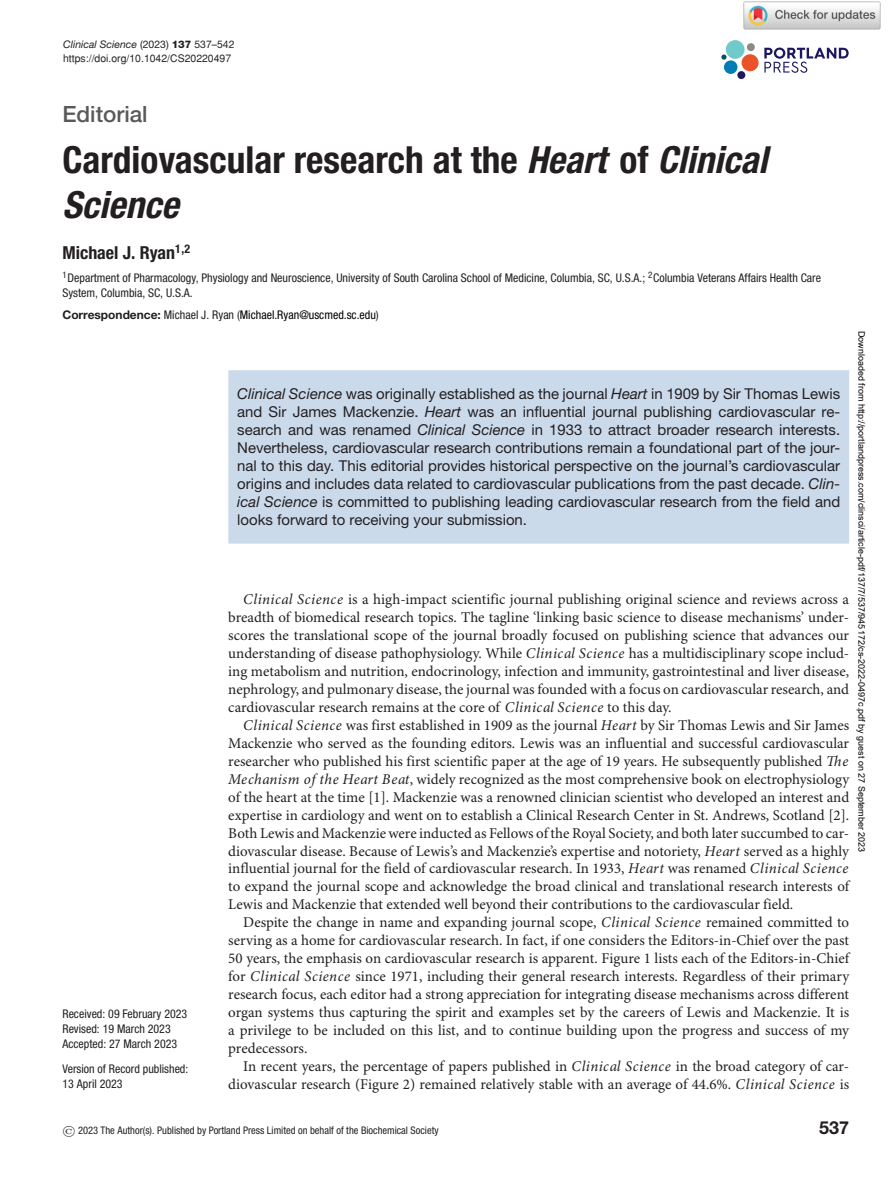
<style>
.page{position:relative;width:893px;height:1183px;background:#fff}
.page>*{position:absolute;margin:0;border:0;box-sizing:border-box;transform-origin:0 0}
.t1{font:700 condensed 37.35px/44.8px "Helvetica Neue LT Std";color:#231f20}
.t2{font:500 22.35px "Helvetica Neue LT Std";color:#58595b}
.t3{font:700 condensed 18px "Helvetica Neue LT Std";color:#231f20}
.t4{font:700 18px "Helvetica Neue LT Std";color:#231f20}
.t5{font:15px/18px "Minion Pro";color:#231f20;text-align:justify}
.t6{font:15px/18px "Helvetica Neue LT Std";color:#231f20;text-align:justify}
.t7{font:condensed 12px/15px "Helvetica Neue LT Std";color:#231f20}
.t8{font:condensed 12px "Helvetica Neue LT Std";color:#000}
.t9{font:condensed 10.5px "Helvetica Neue LT Std";color:#231f20}
.t10{font:10.5px "Helvetica";color:#231f20}
.t11{font:italic 10.5px "Helvetica Neue LT Std";color:#231f20}
.t12{font:9px "Arial";color:#000}
.s1{font-style:normal}
.s2{font-weight:800;font-style:normal}
.s3{font-style:italic}
.s4{font-weight:700;font-stretch:normal;color:#231f20}
.s5{color:#231f20}
.s6{font-family:"SFRM0700";font-stretch:normal}
</style>
<div class="page">
<svg style="left:764px;top:48px;width:85px;height:25px"></svg>
<div style="left:726px;top:40px;width:18px;height:19px;background:#70cacb;border-radius:50%"></div>
<div style="left:741px;top:54px;width:18px;height:17px;background:#ea5329;border-radius:50%"></div>
<div style="left:724px;top:60px;width:13px;height:14px;background:#007db5;border-radius:50%"></div>
<div style="left:737px;top:71px;width:8px;height:8px;background:#1d1760;border-radius:50%"></div>
<div style="left:747px;top:43px;width:8px;height:8px;background:#888c85;border-radius:50%"></div>
<svg style="left:721px;top:55px;width:5px;height:5px"></svg>
<div style="left:228px;top:370px;width:621px;height:173px;background:#cbdaeb"></div>
<img style="left:743px;top:1px;width:138px;height:29px">
<p class="t11" style="left:63px;top:40px;width:173px">Clinical Science <span class="s1">(2023)</span> <span class="s2">137</span> <span class="s1">537–542</span></p>
<p class="t10" style="left:63px;top:54px;width:170px">https://doi.org/10.1042/CS20220497</p>
<h2 class="t2" style="left:62px;top:106px;width:87px">Editorial</h2>
<h1 class="t1" style="left:62px;top:140px;width:706px">Cardiovascular research at the <span class="s3">Heart</span> of <span class="s3">Clinical<br>Science</span></h1>
<p class="t3" style="left:62px;top:246px;width:129px">Michael J. Ryan<sup>1,2</sup></p>
<p class="t7" style="left:62px;top:271px;width:760px"><sup>1</sup>Department of Pharmacology, Physiology and Neuroscience, University of South Carolina School of Medicine, Columbia, SC, U.S.A.; <sup>2</sup>Columbia Veterans Affairs Health Care<br>System, Columbia, SC, U.S.A.</p>
<p class="t8" style="left:62px;top:310px;width:318px"><span class="s4">Correspondence:</span> <span class="s5">Michael J. Ryan (</span>Michael.Ryan@uscmed.sc.edu<span class="s5">)</span></p>
<p class="t12" style="left:865px;top:331px;width:522px;rotate:90deg">Downloaded from http://portlandpress.com/clinsci/article-pdf/137/7/537/945172/cs-2022-0497c.pdf by guest on 27 September 2023</p>
<p class="t6" style="left:237px;top:386px;width:604px"><span class="s3">Clinical Science</span> was originally established as the journal <span class="s3">Heart</span> in 1909 by Sir Thomas Lewis and Sir James Mackenzie. <span class="s3">Heart</span> was an influential journal publishing cardiovascular re&shy;search and was renamed <span class="s3">Clinical Science</span> in 1933 to attract broader research interests.<br>Nevertheless, cardiovascular research contributions remain a foundational part of the jour&shy;nal to this day. This editorial provides historical perspective on the journal’s cardiovascular origins and includes data related to cardiovascular publications from the past decade. <span class="s3">Clin&shy;ical Science</span> is committed to publishing leading cardiovascular research from the field and looks forward to receiving your submission.</p>
<p class="t5" style="left:228px;top:591px;width:622px;text-indent:15px"><span class="s3">Clinical Science</span> is a high-impact scientific journal publishing original science and reviews across a breadth of biomedical research topics. The tagline ‘linking basic science to disease mechanisms’ under&shy;scores the translational scope of the journal broadly focused on publishing science that advances our understanding of disease pathophysiology. While <span class="s3">Clinical Science</span> has a multidisciplinary scope includ&shy;ing metabolism and nutrition, endocrinology, infection and immunity, gastrointestinal and liver disease, nephrology, and pulmonary disease, the journal was founded with a focus on cardiovascular research, and cardiovascular research remains at the core of <span class="s3">Clinical Science</span> to this day.</p>
<p class="t5" style="left:228px;top:717px;width:622px;text-indent:15px"><span class="s3">Clinical Science</span> was first established in 1909 as the journal <span class="s3">Heart</span> by Sir Thomas Lewis and Sir James Mackenzie who served as the founding editors. Lewis was an influential and successful cardiovascular researcher who published his first scientific paper at the age of 19 years. He subsequently published <span class="s3">The Mechanism of the Heart Beat</span>, widely recognized as the most comprehensive book on electrophysiology of the heart at the time [1]. Mackenzie was a renowned clinician scientist who developed an interest and expertise in cardiology and went on to establish a Clinical Research Center in St. Andrews, Scotland [2].<br>Both Lewis and Mackenzie were inducted as Fellows of the Royal Society, and both later succumbed to car&shy;diovascular disease. Because of Lewis’s and Mackenzie’s expertise and notoriety, <span class="s3">Heart</span> served as a highly influential journal for the field of cardiovascular research. In 1933, <span class="s3">Heart</span> was renamed <span class="s3">Clinical Science </span>to expand the journal scope and acknowledge the broad clinical and translational research interests of Lewis and Mackenzie that extended well beyond their contributions to the cardiovascular field.</p>
<p class="t5" style="left:228px;top:914px;width:622px;text-indent:15px">Despite the change in name and expanding journal scope, <span class="s3">Clinical Science</span> remained committed to serving as a home for cardiovascular research. In fact, if one considers the Editors-in-Chief over the past 50 years, the emphasis on cardiovascular research is apparent. Figure 1 lists each of the Editors-in-Chief for <span class="s3">Clinical Science</span> since 1971, including their general research interests. Regardless of their primary research focus, each editor had a strong appreciation for integrating disease mechanisms across different organ systems thus capturing the spirit and examples set by the careers of Lewis and Mackenzie. It is a privilege to be included on this list, and to continue building upon the progress and success of my predecessors.</p>
<p class="t5" style="left:228px;top:1058px;width:622px;text-align:right">In recent years, the percentage of papers published in <span class="s3">Clinical Science</span> in the broad category of car&shy;diovascular research (Figure 2) remained relatively stable with an average of 44.6%. <span class="s3">Clinical Science</span> is</p>
<p class="t9" style="left:62px;top:1125px;width:378px"><span class="s6">©</span> 2023 The Author(s). Published by Portland Press Limited on behalf of the Biochemical Society</p>
<p class="t4" style="left:819px;top:1120px;width:31px">537</p>
<p class="t7" style="left:62px;top:1006px;width:126px">Received: 09 February 2023<br>Revised: 19 March 2023<br>Accepted: 27 March 2023</p>
<p class="t7" style="left:62px;top:1062px;width:127px">Version of Record published:<br>13 April 2023</p>
</div>
